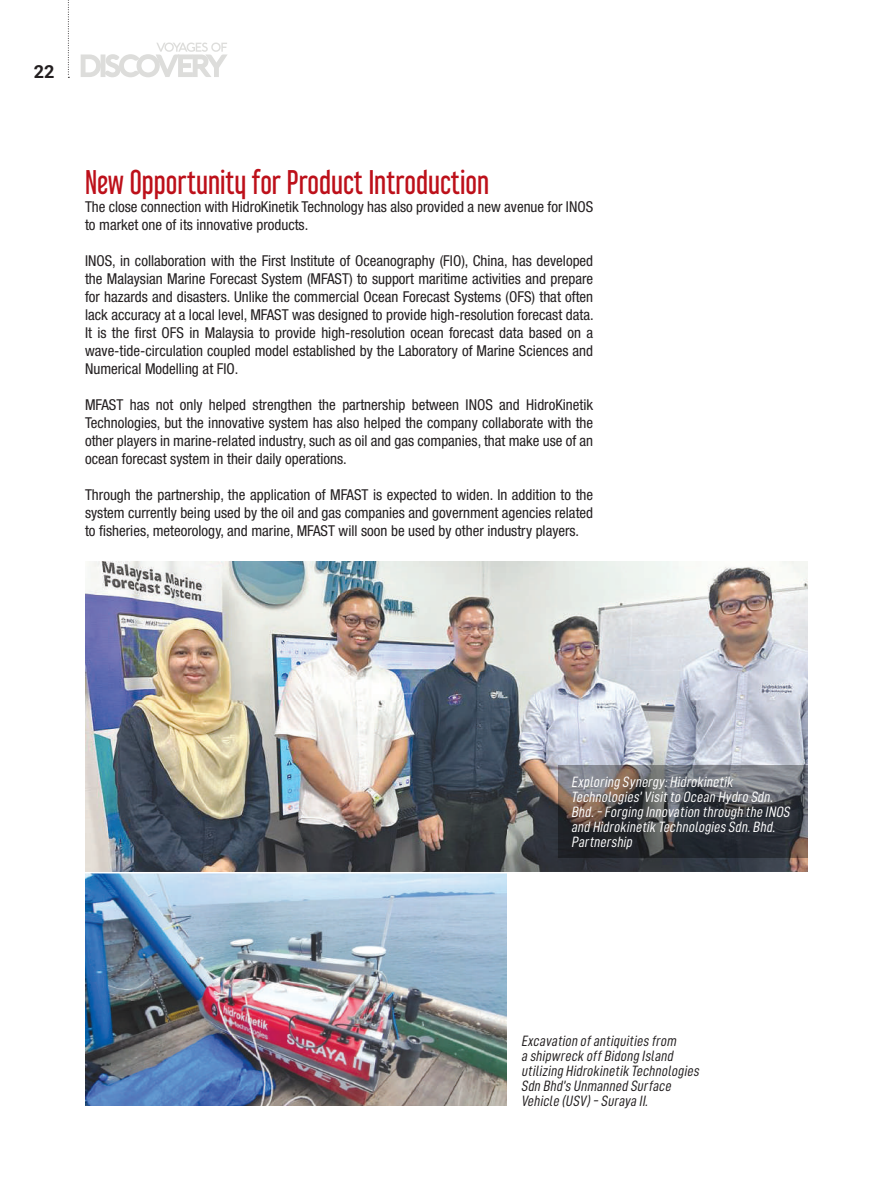
<style>
.page{position:relative;width:893px;height:1191px;background:#fff}
.page>*{position:absolute;margin:0;border:0;box-sizing:border-box;transform-origin:0 0}
.t1{font:30px "Libel Suit Rg";color:#bd101a}
.t2{font:700 18px "Roboto";color:#231f20}
.t3{font:condensed 15px/18px "Helvetica Neue LT Std";color:#231f20;text-align:justify}
.t4{font:italic 15px/15px "D DIN Condensed";color:#fff}
.t5{font:italic 15px/15px "D DIN Condensed";color:#231f20}
.s1{color:#fff}
</style>
<div class="page">
<svg style="left:81px;top:43px;width:146px;height:34px"></svg>
<img style="left:85px;top:561px;width:723px;height:311px">
<svg style="left:558px;top:765px;width:250px;height:92px"></svg>
<img style="left:85px;top:873px;width:421px;height:233px">
<svg style="left:68px;top:0;width:1px;height:78px"></svg>
<p class="t2" style="left:34px;top:59px;width:22px">2 2<span class="s1">6</span></p>
<h1 class="t1" style="left:85px;top:158px;width:406px">New Opportunity for Product Introduction</h1>
<p class="t3" style="left:85px;top:197px;width:510px">The close connection with HidroKinetik Technology has also provided a new avenue for INOS to market one of its innovative products.</p>
<p class="t3" style="left:85px;top:251px;width:510px">INOS, in collaboration with the First Institute of Oceanography (FIO), China, has developed the Malaysian Marine Forecast System (MFAST) to support maritime activities and prepare for hazards and disasters. Unlike the commercial Ocean Forecast Systems (OFS) that often lack accuracy at a local level, MFAST was designed to provide high-resolution forecast data.<br>It is the first OFS in Malaysia to provide high-resolution ocean forecast data based on a wave-tide-circulation coupled model established by the Laboratory of Marine Sciences and Numerical Modelling at FIO.</p>
<p class="t3" style="left:85px;top:395px;width:510px">MFAST has not only helped strengthen the partnership between INOS and HidroKinetik Technologies, but the innovative system has also helped the company collaborate with the other players in marine-related industry, such as oil and gas companies, that make use of an ocean forecast system in their daily operations.</p>
<p class="t3" style="left:85px;top:485px;width:510px">Through the partnership, the application of MFAST is expected to widen. In addition to the system currently being used by the oil and gas companies and government agencies related to fisheries, meteorology, and marine, MFAST will soon be used by other industry players.</p>
<p class="t4" style="left:571px;top:774px;width:223px">Exploring Synergy:Hidrokinetik Technologies’Visitto Ocean Hydro Sdn.<br>Bhd.- Forging Innovation through the INOS and Hidrokinetik Technologies Sdn.Bhd.<br>Partnership</p>
<p class="t5" style="left:521px;top:1033px;width:182px">Excavation ofantiquities from<br>a shipwreck offBidong Island utilizing Hidrokinetik Technologies<br>Sdn Bhd’s Unmanned Surface<br>Vehicle (USV)- Suraya II.</p>
</div>
